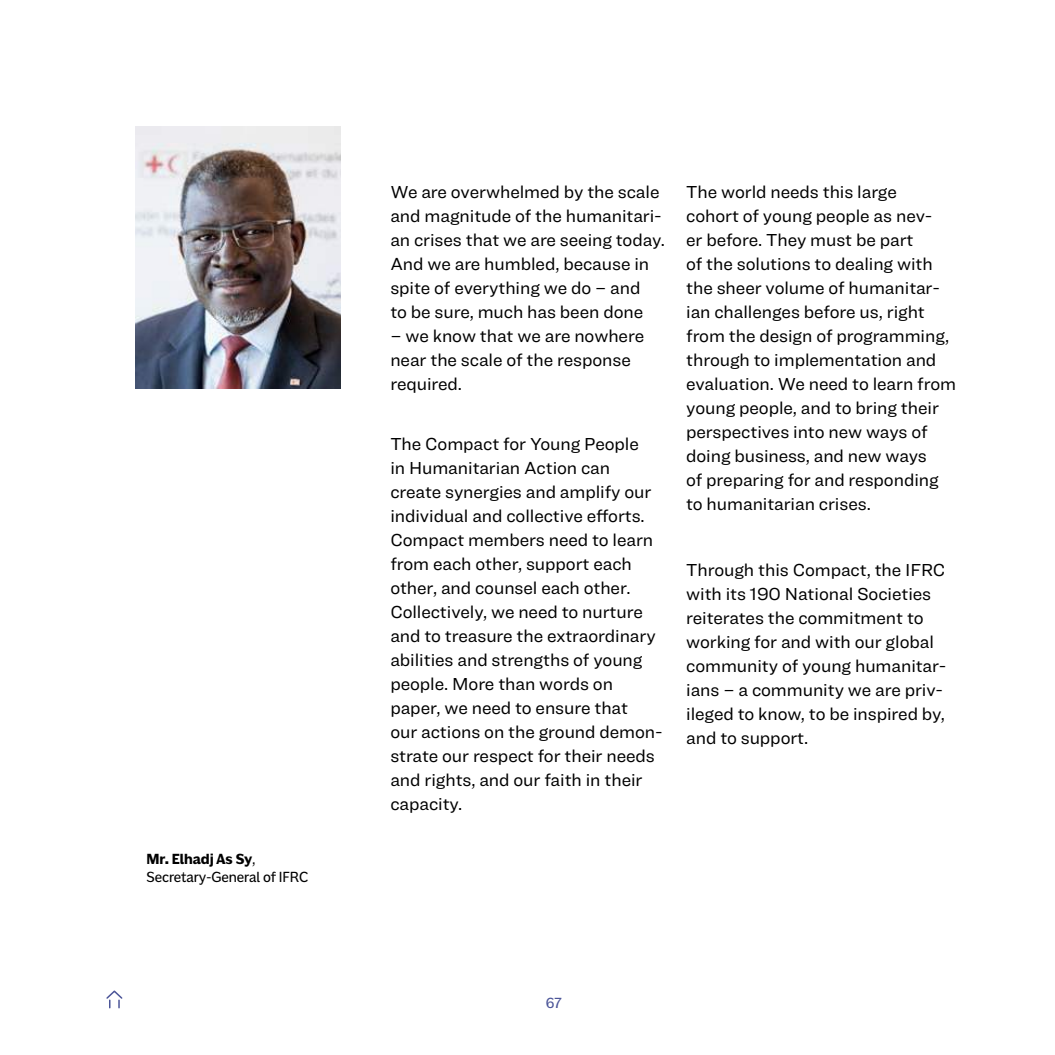
<style>
.page{position:relative;width:1055px;height:1055px;background:#fff}
.page>*{position:absolute;margin:0;border:0;box-sizing:border-box;transform-origin:0 0}
.t1{font:18px/24px "Ringside";letter-spacing:-.005em;color:#000}
.t2{font:15px/18px "Americane";letter-spacing:-.005em;color:#000}
.t3{font:15px "Americane";color:#4c5598}
.s1{font-weight:700}
.s2{font-family:"Ringside"}
</style>
<div class="page">
<svg style="left:106px;top:990px;width:17px;height:17px"></svg>
<img style="left:136px;top:126px;width:205px;height:263px">
<p class="t2" style="left:147px;top:850px;width:163px"><span class="s1">Mr. Elhadj As Sy</span><span class="s2">,<br></span>Secretary-General of IFRC</p>
<p class="t1" style="left:390px;top:179px;width:276px">We are overwhelmed by the scale and magnitude of the humanitari&shy;an crises that we are seeing today.<br>And we are humbled, because in spite of everything we do – and<br>to be sure, much has been done</p>
<p class="t1" style="left:390px;top:323px;width:255px">– we know that we are nowhere near the scale of the response required.</p>
<p class="t1" style="left:390px;top:431px;width:274px">The Compact for Young People<br>in Humanitarian Action can create synergies and amplify our individual and collective efforts.<br>Compact members need to learn from each other, support each other, and counsel each other.<br>Collectively, we need to nurture and to treasure the extraordinary abilities and strengths of young people. More than words on paper, we need to ensure that<br>our actions on the ground demon&shy;strate our respect for their needs and rights, and our faith in their capacity.</p>
<p class="t1" style="left:686px;top:179px;width:271px">The world needs this large<br>cohort of young people as nev-<br>er before. They must be part<br>of the solutions to dealing with the sheer volume of humanitar&shy;ian challenges before us, right from the design of programming, through to implementation and evaluation. We need to learn from young people, and to bring their perspectives into new ways of doing business, and new ways<br>of preparing for and responding to humanitarian crises.</p>
<p class="t1" style="left:686px;top:557px;width:262px">Through this Compact, the IFRC with its 190 National Societies reiterates the commitment to working for and with our global community of young humanitar&shy;ians – a community we are priv&shy;ileged to know, to be inspired by, and to support.</p>
<p class="t3" style="left:545px;top:994px;width:17px">67</p>
</div>
